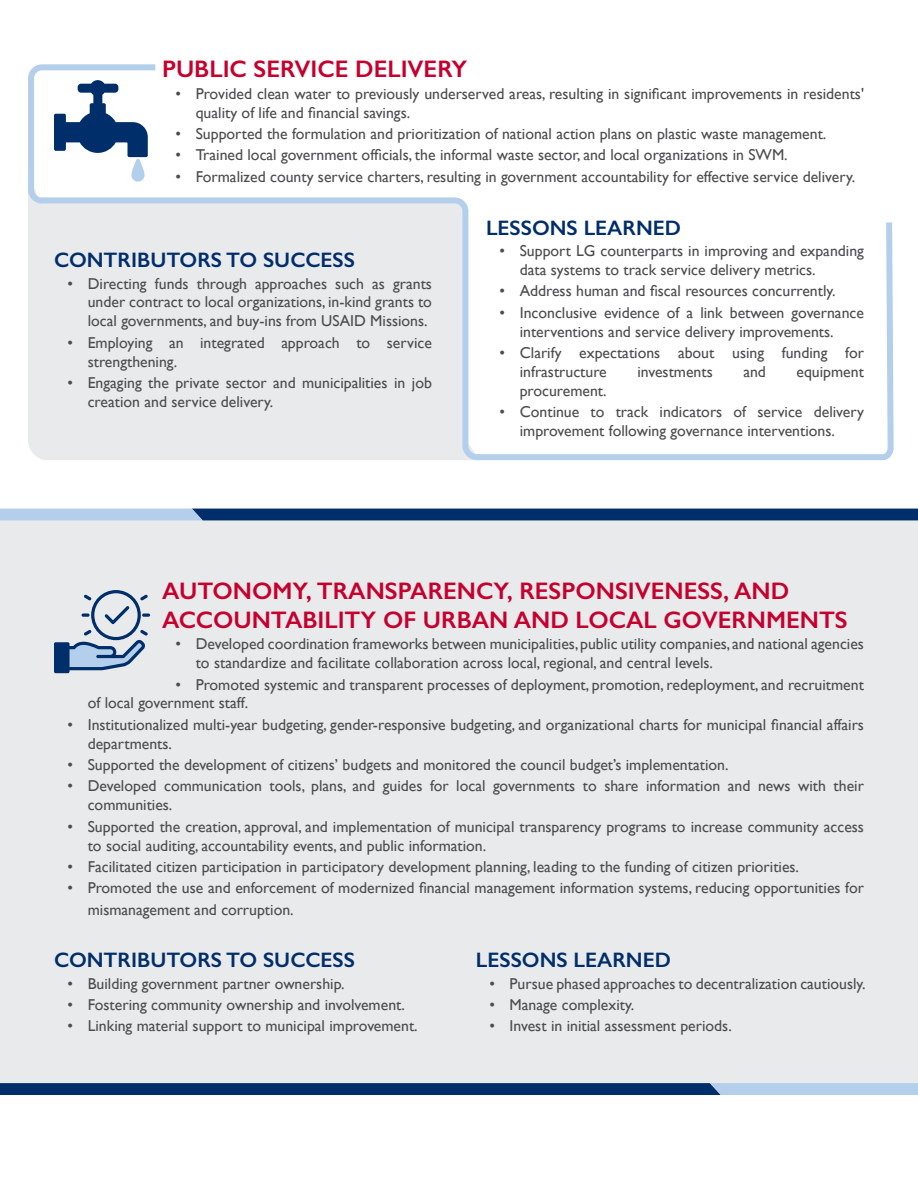
<style>
.page{position:relative;width:918px;height:1188px;background:#fff}
.page>*{position:absolute;margin:0;border:0;box-sizing:border-box;transform-origin:0 0}
.Heading_1{font:600 24px/28.8px "Gill Sans";color:#c5002e}
.Heading_2{font:600 21px "Gill Sans";color:#002e6b}
.t1{font:15.75px/18.9px "Gill Sans";color:#4b4c4d}
</style>
<div class="page">
<div style="left:28px;top:207px;width:7px;height:248px;background:#e9eaeb"></div>
<div style="left:0;top:520px;width:918px;height:568px;background:#e9eaeb"></div>
<svg style="left:54px;top:590px;width:96px;height:83px"></svg>
<svg style="left:0;top:1083px;width:918px;height:12px"></svg>
<svg style="left:0;top:509px;width:918px;height:11px"></svg>
<svg style="left:28px;top:64px;width:128px;height:143px"></svg>
<svg style="left:35px;top:194px;width:859px;height:267px"></svg>
<p class="Heading_1" style="left:162px;top:55px;width:307px">PUBLIC SERVICE DELIVERY</p>
<p class="t1" style="left:196px;top:84px;width:670px;text-indent:-20px">• Provided clean water to previously underserved areas, resulting in significant improvements in residents' quality of life and financial savings.</p>
<p class="t1" style="left:176px;top:124px;width:652px">• Supported the formulation and prioritization of national action plans on plastic waste management.</p>
<p class="t1" style="left:176px;top:145px;width:614px">• Trained local government officials, the informal waste sector, and local organizations in SWM.</p>
<p class="t1" style="left:176px;top:167px;width:681px">• Formalized county service charters, resulting in government accountability for effective service delivery.</p>
<p class="Heading_2" style="left:54px;top:247px;width:303px">CONTRIBUTORS TO SUCCESS</p>
<p class="t1" style="left:88px;top:274px;width:346px;text-align:justify;text-indent:-20px">• Directing funds through approaches such as grants under contract to local organizations, in-kind grants to local governments, and buy-ins from USAID Missions.</p>
<p class="t1" style="left:88px;top:333px;width:346px;text-indent:-20px">• Employing an integrated approach to service strengthening.</p>
<p class="t1" style="left:88px;top:373px;width:346px;text-indent:-20px">• Engaging the private sector and municipalities in job creation and service delivery.</p>
<p class="Heading_2" style="left:486px;top:215px;width:197px">LESSONS LEARNED</p>
<p class="t1" style="left:520px;top:241px;width:346px;text-indent:-20px">• Support LG counterparts in improving and expanding data systems to track service delivery metrics.</p>
<p class="t1" style="left:500px;top:281px;width:337px">• Address human and fiscal resources concurrently.</p>
<p class="t1" style="left:520px;top:303px;width:346px;text-indent:-20px">• Inconclusive evidence of a link between governance interventions and service delivery improvements.</p>
<p class="t1" style="left:520px;top:343px;width:346px;text-indent:-20px">• Clarify expectations about using funding for infrastructure</p>
<p class="t1" style="left:637px;top:362px;width:77px">investments</p>
<p class="t1" style="left:743px;top:362px;width:24px">and</p>
<p class="t1" style="left:797px;top:362px;width:69px">equipment</p>
<p class="t1" style="left:520px;top:381px;width:88px">procurement.</p>
<p class="t1" style="left:500px;top:402px;width:366px;text-align:center">• Continue to track indicators of service delivery improvement following governance interventions.</p>
<p class="Heading_1" style="left:162px;top:577px;width:687px">AUTONOMY, TRANSPARENCY, RESPONSIVENESS, AND<br>ACCOUNTABILITY OF URBAN AND LOCAL GOVERNMENTS</p>
<p class="t1" style="left:196px;top:634px;width:670px;text-indent:-20px">• Developed coordination frameworks between municipalities, public utility companies, and national agencies to standardize and facilitate collaboration across local, regional, and central levels.</p>
<p class="t1" style="left:88px;top:675px;width:778px;text-indent:88px">• Promoted systemic and transparent processes of deployment, promotion, redeployment, and recruitment of local government staff.</p>
<p class="t1" style="left:88px;top:715px;width:778px;text-indent:-20px">• Institutionalized multi-year budgeting, gender-responsive budgeting, and organizational charts for municipal financial affairs departments.</p>
<p class="t1" style="left:68px;top:755px;width:663px">• Supported the development of citizens’ budgets and monitored the council budget’s implementation.</p>
<p class="t1" style="left:88px;top:776px;width:778px;text-indent:-20px">• Developed communication tools, plans, and guides for local governments to share information and news with their communities.</p>
<p class="t1" style="left:88px;top:817px;width:778px;text-indent:-20px">• Supported the creation, approval, and implementation of municipal transparency programs to increase community access to social auditing, accountability events, and public information.</p>
<p class="t1" style="left:68px;top:857px;width:733px">• Facilitated citizen participation in participatory development planning, leading to the funding of citizen priorities.</p>
<p class="t1" style="left:88px;top:877px;width:778px;line-height:21.6px;text-indent:-20px">• Promoted the use and enforcement of modernized financial management information systems, reducing opportunities for mismanagement and corruption.</p>
<p class="Heading_2" style="left:54px;top:947px;width:303px">CONTRIBUTORS TO SUCCESS</p>
<p class="t1" style="left:68px;top:974px;width:279px">• Building government partner ownership.</p>
<p class="t1" style="left:68px;top:995px;width:339px">• Fostering community ownership and involvement.</p>
<p class="t1" style="left:68px;top:1016px;width:352px">• Linking material support to municipal improvement.</p>
<p class="Heading_2" style="left:476px;top:947px;width:197px">LESSONS LEARNED</p>
<p class="t1" style="left:489px;top:974px;width:378px">• Pursue phased approaches to decentralization cautiously.</p>
<p class="t1" style="left:489px;top:995px;width:146px">• Manage complexity.</p>
<p class="t1" style="left:489px;top:1016px;width:244px">• Invest in initial assessment periods.</p>
</div>
